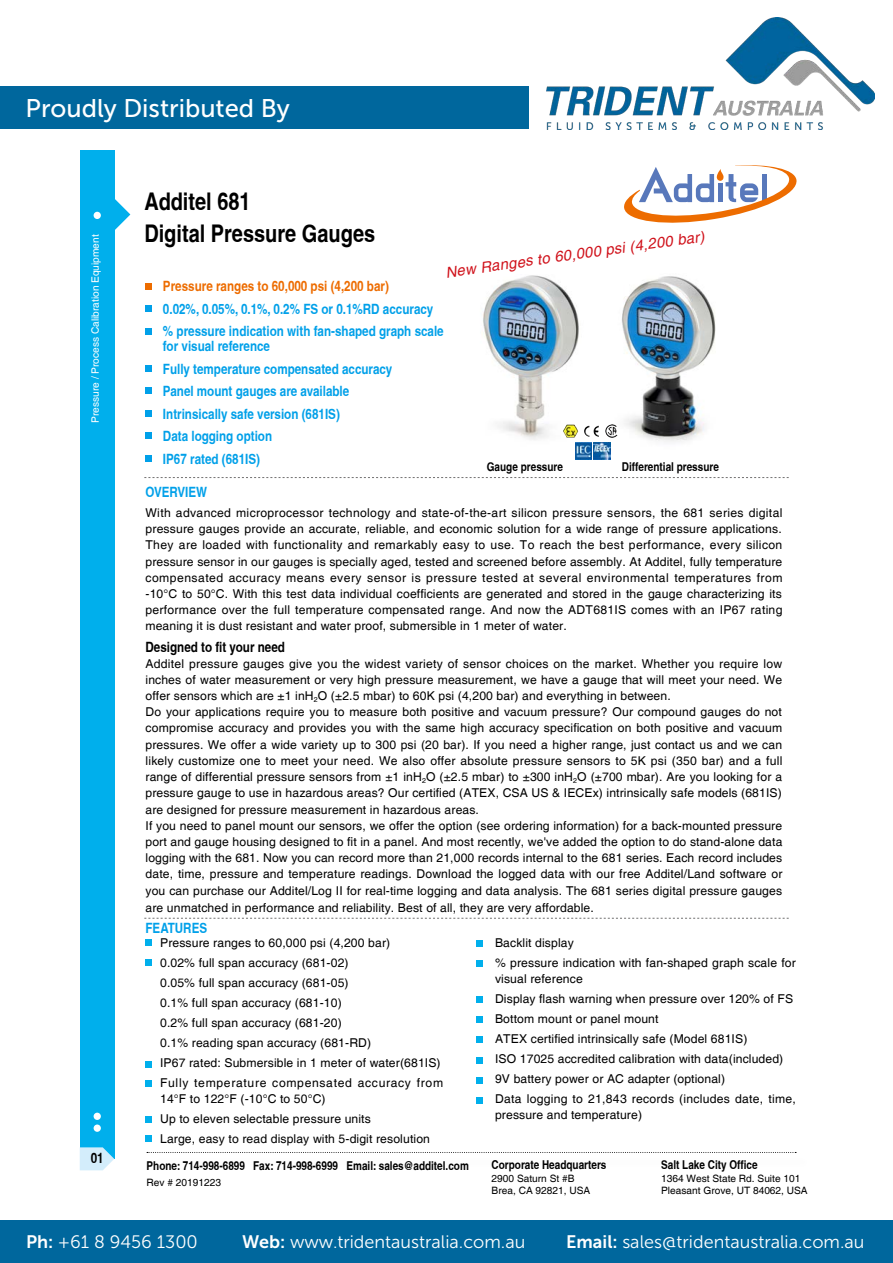
<style>
.page{position:relative;width:893px;height:1263px;background:#fff}
.page>*{position:absolute;margin:0;border:0;box-sizing:border-box;transform-origin:0 0}
.t1{font:25.5px "Museo Sans 500";color:#fff}
.t2{font:700 condensed 24.3px "Helvetica";color:#000}
.t3{font:18px "Museo Sans 300";color:#fff}
.t4{font:italic 14.85px "Helvetica";color:#d0121b}
.t5{font:700 condensed 14.25px/22.5px "Helvetica";color:#00a0e9}
.t6{font:700 condensed 14.25px "Helvetica";color:#000}
.t7{font:12.15px/20.1px "Helvetica";letter-spacing:.01em;color:#000}
.t8{font:700 condensed 12.15px "Helvetica";color:#000}
.t9{font:10.2px/12.1px "Helvetica";color:#000}
.t10{font:10.2px "Helvetica";color:#fff}
.s1{color:#ed6c00}
.s2{font-family:"Museo Sans 700"}
</style>
<div class="page">
<img style="left:547px;top:18px;width:328px;height:111px">
<div style="left:0;top:1220px;width:893px;height:43px;background:#00679d"></div>
<div style="left:0;top:86px;width:528px;height:43px;background:#00679d"></div>
<div style="left:80px;top:150px;width:34px;height:1009px;background:#00afec"></div>
<svg style="left:114px;top:192px;width:16px;height:45px"></svg>
<svg style="left:624px;top:165px;width:173px;height:58px"></svg>
<div style="left:94px;top:212px;width:7px;height:7px;background:#fff;border-radius:50%"></div>
<div style="left:94px;top:1124px;width:7px;height:8px;background:#fff;border-radius:50%"></div>
<div style="left:94px;top:1113px;width:7px;height:7px;background:#fff;border-radius:50%"></div>
<svg style="left:80px;top:1147px;width:34px;height:23px"></svg>
<svg style="left:147px;top:1152px;width:649px;height:1px"></svg>
<div style="left:146px;top:939px;width:6px;height:7px;background:#00afec"></div>
<div style="left:476px;top:961px;width:7px;height:6px;background:#00afec"></div>
<div style="left:476px;top:997px;width:7px;height:6px;background:#00afec"></div>
<div style="left:476px;top:1017px;width:7px;height:6px;background:#00afec"></div>
<div style="left:476px;top:1037px;width:7px;height:6px;background:#00afec"></div>
<div style="left:476px;top:1057px;width:7px;height:6px;background:#00afec"></div>
<div style="left:476px;top:1077px;width:7px;height:6px;background:#00afec"></div>
<div style="left:476px;top:1097px;width:7px;height:6px;background:#00afec"></div>
<div style="left:146px;top:959px;width:6px;height:7px;background:#00afec"></div>
<svg style="left:146px;top:1061px;width:6px;height:6px"></svg>
<div style="left:146px;top:1080px;width:6px;height:7px;background:#00afec"></div>
<div style="left:146px;top:1116px;width:6px;height:7px;background:#00afec"></div>
<div style="left:146px;top:1135px;width:6px;height:7px;background:#00afec"></div>
<svg style="left:146px;top:284px;width:6px;height:6px"></svg>
<div style="left:146px;top:305px;width:6px;height:7px;background:#00a0e9"></div>
<svg style="left:146px;top:329px;width:6px;height:6px"></svg>
<div style="left:146px;top:365px;width:6px;height:7px;background:#00a0e9"></div>
<div style="left:146px;top:410px;width:6px;height:7px;background:#00a0e9"></div>
<div style="left:146px;top:387px;width:6px;height:7px;background:#00a0e9"></div>
<svg style="left:146px;top:433px;width:6px;height:6px"></svg>
<img style="left:483px;top:275px;width:233px;height:175px">
<img style="left:584px;top:425px;width:15px;height:12px">
<img style="left:605px;top:424px;width:12px;height:14px">
<img style="left:563px;top:425px;width:15px;height:12px">
<div style="left:476px;top:940px;width:7px;height:6px;background:#00afec"></div>
<div style="left:145px;top:455px;width:7px;height:7px;background:#00a0e9"></div>
<svg style="left:144px;top:477px;width:645px;height:1px"></svg>
<svg style="left:144px;top:918px;width:645px;height:1px"></svg>
<img style="left:575px;top:442px;width:35px;height:17px">
<p class="t1" style="left:26px;top:94px;width:266px">Proudly Distributed By</p>
<p class="t10" style="left:89px;top:423px;width:190px;rotate:-90deg">Pressure / Process Calibration Equipment</p>
<p class="t6" style="left:91px;top:1149px;width:14px">01</p>
<p class="t2" style="left:144px;top:186px;width:108px">Additel 681</p>
<p class="t2" style="left:144px;top:219px;width:232px">Digital Pressure Gauges</p>
<p class="t4" style="left:444px;top:264px;width:263px;rotate:-8deg">New Ranges to 60,000 psi (4,200 bar)</p>
<p class="t5" style="left:163px;top:275px;width:282px"><span class="s1">Pressure ranges to 60,000 psi (4,200 bar)<br></span>0.02%, 0.05%, 0.1%, 0.2% FS or 0.1%RD accuracy % pressure indication with fan-shaped graph scale</p>
<p class="t5" style="left:163px;top:335px;width:231px">for visual reference<br>Fully temperature compensated accuracy<br>Panel mount gauges are available<br>Intrinsically safe version (681IS)<br>Data logging option<br>IP67 rated (681IS)</p>
<p class="t8" style="left:487px;top:460px;width:78px">Gauge pressure</p>
<p class="t8" style="left:622px;top:460px;width:98px">Differential pressure</p>
<p class="t7" style="left:146px;top:505px;width:638px;line-height:16.2px;text-align:justify">With advanced microprocessor technology and state-of-the-art silicon pressure sensors, the 681 series digital pressure gauges provide an accurate, reliable, and economic solution for a wide range of pressure applications.<br>They are loaded with functionality and remarkably easy to use. To reach the best performance, every silicon pressure sensor in our gauges is specially aged, tested and screened before assembly. At Additel, fully temperature compensated accuracy means every sensor is pressure tested at several environmental temperatures from -10°C to 50°C. With this test data individual coefficients are generated and stored in the gauge characterizing its performance over the full temperature compensated range. And now the ADT681IS comes with an IP67 rating meaning it is dust resistant and water proof, submersible in 1 meter of water.</p>
<p class="t6" style="left:146px;top:638px;width:141px">Designed to fit your need</p>
<p class="t7" style="left:146px;top:655px;width:638px;line-height:16.4px">Additel pressure gauges give you the widest variety of sensor choices on the market. Whether you require low inches of water measurement or very high pressure measurement, we have a gauge that will meet your need. We offer sensors which are ±1 inH<sub>2</sub>O (±2.5 mbar) to 60K psi (4,200 bar) and everything in between.<br>Do your applications require you to measure both positive and vacuum pressure? Our compound gauges do not compromise accuracy and provides you with the same high accuracy specification on both positive and vacuum pressures. We offer a wide variety up to 300 psi (20 bar). If you need a higher range, just contact us and we can likely customize one to meet your need. We also offer absolute pressure sensors to 5K psi (350 bar) and a full range of differential pressure sensors from ±1 inH<sub>2</sub>O (±2.5 mbar) to ±300 inH<sub>2</sub>O (±700 mbar). Are you looking for a pressure gauge to use in hazardous areas? Our certified (ATEX, CSA US &amp; IECEx) intrinsically safe models (681IS) are designed for pressure measurement in hazardous areas.<br>If you need to panel mount our sensors, we offer the option (see ordering information) for a back-mounted pressure port and gauge housing designed to fit in a panel. And most recently, we've added the option to do stand-alone data logging with the 681. Now you can record more than 21,000 records internal to the 681 series. Each record includes date, time, pressure and temperature readings. Download the logged data with our free Additel/Land software or you can purchase our Additel/Log II for real-time logging and data analysis. The 681 series digital pressure gauges are unmatched in performance and reliability. Best of all, they are very affordable.</p>
<p class="t5" style="left:146px;top:480px;width:63px">OVERVIEW</p>
<p class="t5" style="left:146px;top:916px;width:63px">FEATURES</p>
<p class="t7" style="left:160px;top:933px;width:285px">Pressure ranges to 60,000 psi (4,200 bar)<br>0.02% full span accuracy (681-02)<br>0.05% full span accuracy (681-05)<br>0.1% full span accuracy (681-10)<br>0.2% full span accuracy (681-20)<br>0.1% reading span accuracy (681-RD)<br>IP67 rated: Submersible in 1 meter of water(681IS)<br>Fully temperature compensated accuracy from</p>
<p class="t7" style="left:160px;top:1089px;width:271px">14°F to 122°F (-10°C to 50°C)<br>Up to eleven selectable pressure units<br>Large, easy to read display with 5-digit resolution</p>
<p class="t8" style="left:147px;top:1158px;width:324px">Phone: 714-998-6899 Fax: 714-998-6999 Email: sales@additel.com</p>
<p class="t9" style="left:147px;top:1177px;width:76px">Rev # 20191223</p>
<p class="t7" style="left:495px;top:933px;width:302px">Backlit display<br>% pressure indication with fan-shaped graph scale for</p>
<p class="t7" style="left:495px;top:969px;width:302px">visual reference<br>Display flash warning when pressure over 120% of FS Bottom mount or panel mount<br>ATEX certified intrinsically safe (Model 681IS)<br>ISO 17025 accredited calibration with data(included)<br>9V battery power or AC adapter (optional)<br>Data logging to 21,843 records (includes date, time,</p>
<p class="t7" style="left:495px;top:1105px;width:148px">pressure and temperature)</p>
<p class="t8" style="left:492px;top:1158px;width:116px">Corporate Headquarters</p>
<p class="t9" style="left:492px;top:1173px;width:100px">2900 Saturn St #B<br>Brea, CA 92821, USA</p>
<p class="t8" style="left:661px;top:1158px;width:98px">Salt Lake City Office</p>
<p class="t9" style="left:661px;top:1173px;width:148px">1364 West State Rd. Suite 101<br>Pleasant Grove, UT 84062, USA</p>
<p class="t3" style="left:26px;top:1232px;width:173px"><span class="s2">Ph:</span> +61 8 9456 1300</p>
<p class="t3" style="left:242px;top:1232px;width:285px"><span class="s2">Web:</span> www.tridentaustralia.com.au</p>
<p class="t3" style="left:566px;top:1232px;width:300px"><span class="s2">Email:</span> sales@tridentaustralia.com.au</p>
</div>
